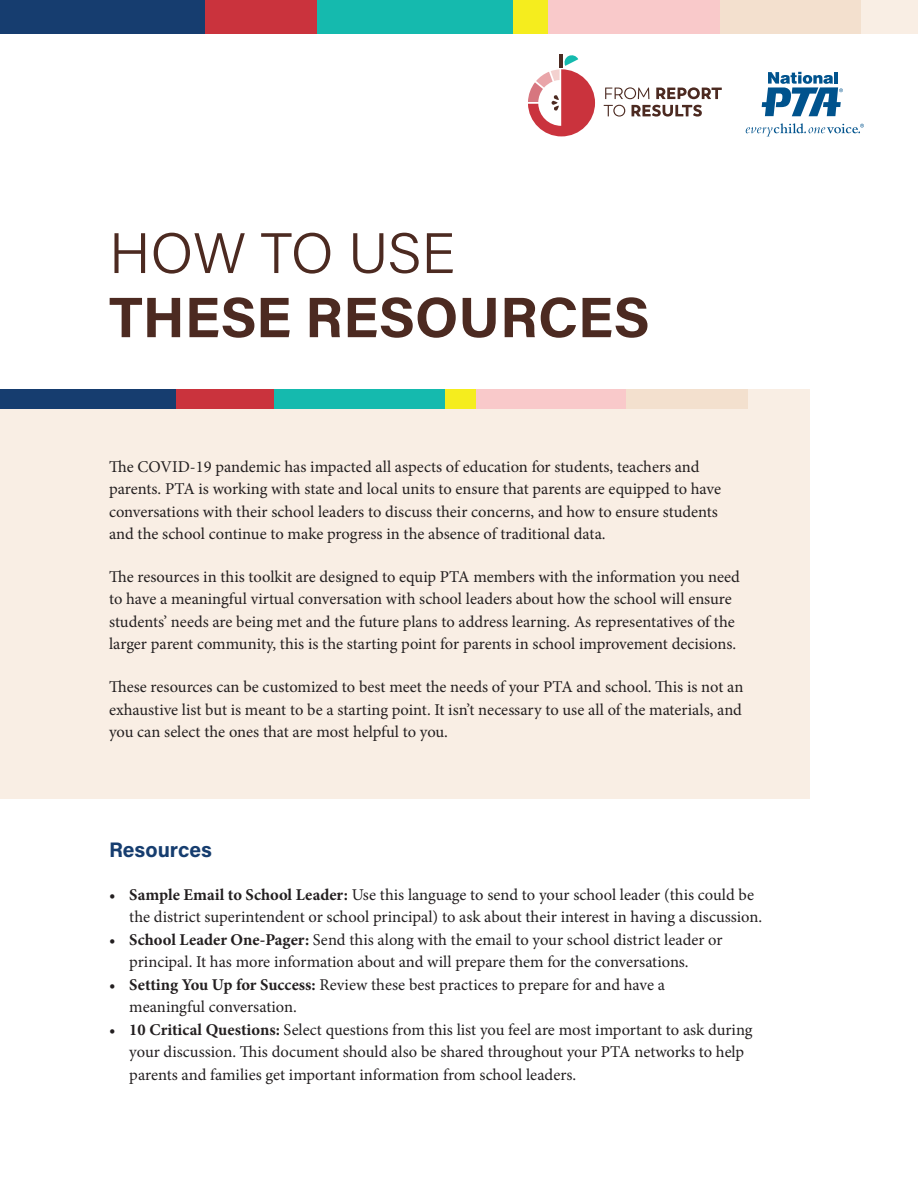
<style>
.page{position:relative;width:918px;height:1188px;background:#fff}
.page>*{position:absolute;margin:0;border:0;box-sizing:border-box;transform-origin:0 0}
.t1{font:700 57px "Acumin Pro";color:#4c2a21}
.t2{font:300 57px "Acumin Pro";color:#4c2a21}
.t3{font:700 21px "Acumin Pro";color:#163d6f}
.Body_Paragraph{font:16.5px/22.5px "Minion Pro";letter-spacing:-.005em;color:#231f20}
.s1{font-weight:700}
</style>
<div class="page">
<div style="left:0;top:389px;width:810px;height:409px;background:#f9eee4"></div>
<div style="left:861px;top:0;width:57px;height:33px;background:#f9eee4"></div>
<div style="left:720px;top:0;width:141px;height:33px;background:#f3e0ce"></div>
<div style="left:548px;top:0;width:172px;height:33px;background:#f9c9ca"></div>
<div style="left:513px;top:0;width:35px;height:33px;background:#f5ed1e"></div>
<div style="left:316px;top:0;width:197px;height:33px;background:#15baae"></div>
<div style="left:204px;top:0;width:112px;height:33px;background:#ca333d"></div>
<div style="left:0;top:0;width:204px;height:33px;background:#163d6f"></div>
<div style="left:626px;top:389px;width:122px;height:19px;background:#f3e0ce"></div>
<div style="left:475px;top:389px;width:151px;height:19px;background:#f9c9ca"></div>
<div style="left:445px;top:389px;width:30px;height:19px;background:#f5ed1e"></div>
<div style="left:274px;top:389px;width:171px;height:19px;background:#15baae"></div>
<div style="left:176px;top:389px;width:98px;height:19px;background:#ca333d"></div>
<div style="left:0;top:389px;width:176px;height:19px;background:#163d6f"></div>
<svg style="left:605px;top:87px;width:44px;height:12px"></svg>
<svg style="left:656px;top:87px;width:66px;height:12px"></svg>
<svg style="left:604px;top:105px;width:21px;height:12px"></svg>
<svg style="left:632px;top:105px;width:70px;height:12px"></svg>
<svg style="left:528px;top:54px;width:67px;height:82px"></svg>
<svg style="left:746px;top:123px;width:118px;height:13px"></svg>
<svg style="left:762px;top:72px;width:81px;height:44px"></svg>
<hr style="left:834px;top:72px;width:4px;height:12px;background:#00538d">
<p class="t2" style="left:109px;top:214px;width:347px">HOW TO USE</p>
<p class="t1" style="left:109px;top:277px;width:542px">THESE RESOURCES</p>
<p class="Body_Paragraph" style="left:109px;top:455px;width:613px">The COVID-19 pandemic has impacted all aspects of education for students, teachers and parents. PTA is working with state and local units to ensure that parents are equipped to have conversations with their school leaders to discuss their concerns, and how to ensure students and the school continue to make progress in the absence of traditional data.</p>
<p class="Body_Paragraph" style="left:109px;top:566px;width:632px">The resources in this toolkit are designed to equip PTA members with the information you need to have a meaningful virtual conversation with school leaders about how the school will ensure students’ needs are being met and the future plans to address learning. As representatives of the larger parent community, this is the starting point for parents in school improvement decisions.</p>
<p class="Body_Paragraph" style="left:109px;top:676px;width:636px;text-align:justify">These resources can be customized to best meet the needs of your PTA and school. This is not an exhaustive list but is meant to be a starting point. It isn’t necessary to use all of the materials, and you can select the ones that are most helpful to you.</p>
<h1 class="t3" style="left:109px;top:835px;width:104px">Resources</h1>
<p class="Body_Paragraph" style="left:129px;top:883px;width:635px;text-indent:-20px">• <span class="s1">Sample Email to School Leader:</span> Use this language to send to your school leader (this could be the district superintendent or school principal) to ask about their interest in having a discussion.</p>
<p class="Body_Paragraph" style="left:129px;top:928px;width:595px;text-indent:-20px">• <span class="s1">School Leader One-Pager:</span> Send this along with the email to your school district leader or principal. It has more information about and will prepare them for the conversations.</p>
<p class="Body_Paragraph" style="left:129px;top:973px;width:537px;text-indent:-20px">• <span class="s1">Setting You Up for Success:</span> Review these best practices to prepare for and have a meaningful conversation.</p>
<p class="Body_Paragraph" style="left:129px;top:1018px;width:625px;text-indent:-20px">• <span class="s1">10 Critical Questions:</span> Select questions from this list you feel are most important to ask during your discussion. This document should also be shared throughout your PTA networks to help parents and families get important information from school leaders.</p>
</div>
